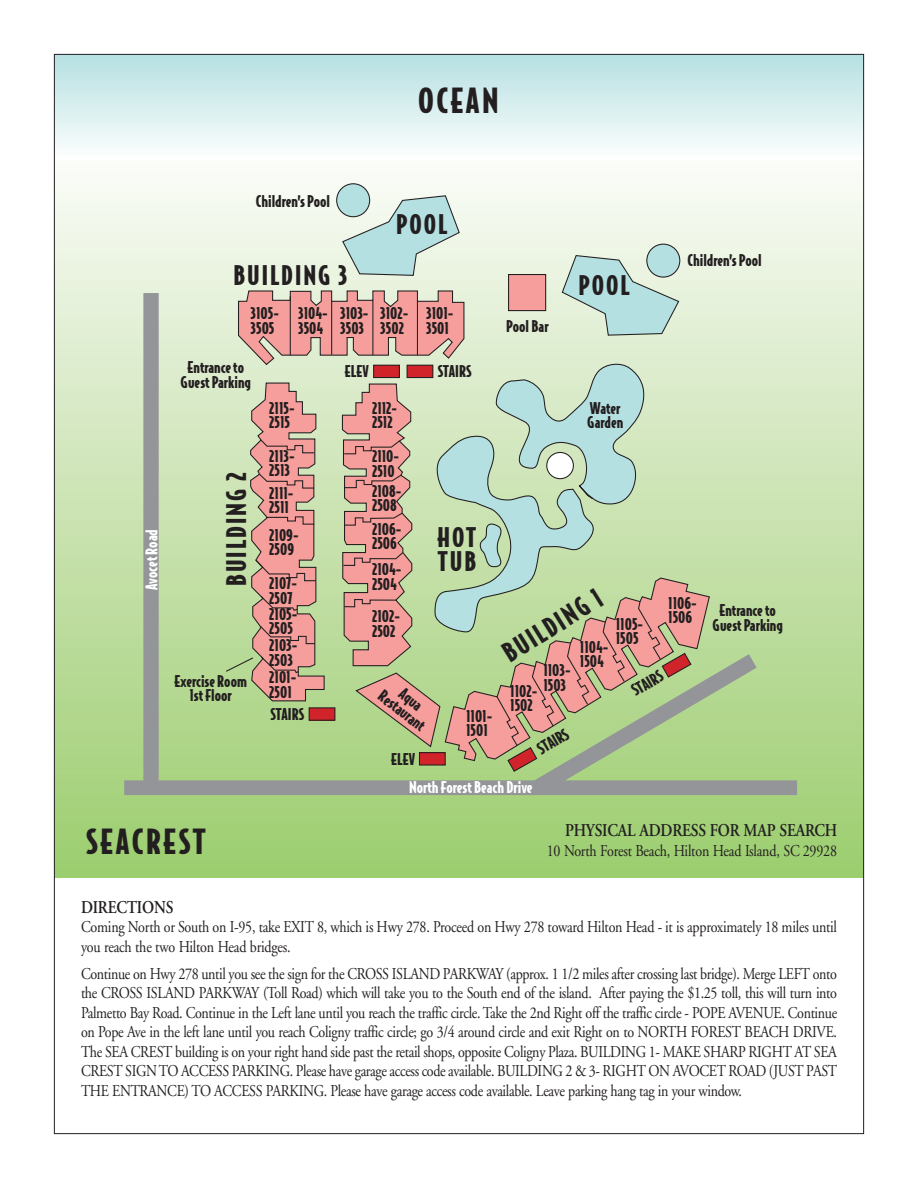
<style>
.page{position:relative;width:918px;height:1188px;background:#fff}
.page>*{position:absolute;margin:0;border:0;box-sizing:border-box;transform-origin:0 0}
.t1{font:900 33px "Bodega Sans";color:#231f20}
.t2{font:900 25.8px/23.7px "Bodega Sans";letter-spacing:.075em;color:#231f20}
.t3{font:600 18px "Adobe Garamond";letter-spacing:-.015em;color:#231f20;scale:.85 1}
.t4{font:16.5px/19.5px "Adobe Garamond";letter-spacing:-.015em;color:#231f20;scale:.85 1}
.t5{font:900 15.45px/14.4px "Bodega Sans";color:#231f20}
.t6{font:900 15.45px "Bodega Sans";letter-spacing:-.005em;color:#fff}
</style>
<div class="page">
<div style="left:54px;top:133px;width:810px;height:745px;background:linear-gradient(to bottom,#fdfdfb,#9ccc6e)"></div>
<div style="left:54px;top:54px;width:810px;height:106px;background:linear-gradient(to bottom,#b5e0e1,#fdfefe)"></div>
<svg style="left:692px;top:577px;width:18px;height:63px"></svg>
<div style="left:337px;top:184px;width:33px;height:33px;background:#b5e0e1;border-radius:50%"></div>
<div style="left:336px;top:183px;width:34px;height:34px;border:1px solid #231f20;border-radius:50%"></div>
<div style="left:143px;top:293px;width:16px;height:490px;background:#939598"></div>
<div style="left:124px;top:780px;width:673px;height:15px;background:#939598"></div>
<svg style="left:516px;top:640px;width:258px;height:170px"></svg>
<svg style="left:225px;top:193px;width:467px;height:579px;background:#d0ccb1"></svg>
<h1 class="t1" style="left:418px;top:82px;width:82px">OCEAN</h1>
<p class="t6" style="left:143px;top:590px;width:63px;rotate:-90deg">Avocet Road</p>
<p class="t5" style="left:256px;top:195px;width:72px">Children Poo</p>
<h2 class="t2" style="left:233px;top:264px;width:116px">BUILDING 3</h2>
<p class="t5" style="left:251px;top:307px;width:25px">3105<br>3505</p>
<p class="t5" style="left:298px;top:307px;width:31px">3104-<br>350</p>
<p class="t5" style="left:340px;top:307px;width:30px">3103-<br>350</p>
<h2 class="t2" style="left:396px;top:213px;width:53px">POOL</h2>
<p class="t5" style="left:380px;top:307px;width:25px">3102<br>3502</p>
<p class="t5" style="left:426px;top:307px;width:29px">3101-<br>3501</p>
<p class="t5" style="left:506px;top:320px;width:44px">Pool Bar</p>
<h2 class="t2" style="left:579px;top:274px;width:53px">POOL</h2>
<p class="t5" style="left:688px;top:253px;width:76px">Children’s Pool</p>
<p class="t5" style="left:181px;top:361px;width:72px;text-align:center">Entrance to<br>Guest Parking</p>
<h2 class="t2" style="left:226px;top:586px;width:115px;rotate:-90deg">BUILDING 2</h2>
<p class="t5" style="left:174px;top:674px;width:74px;text-align:center">Exercise Room<br>1st Floo</p>
<p class="t5" style="left:345px;top:365px;width:25px">ELEV</p>
<p class="t5" style="left:438px;top:365px;width:35px">STAIRS</p>
<p class="t5" style="left:269px;top:401px;width:27px">2115-<br>251</p>
<p class="t5" style="left:372px;top:401px;width:27px">2112-<br>251</p>
<p class="t5" style="left:372px;top:450px;width:29px">2110-<br>251</p>
<p class="t5" style="left:372px;top:484px;width:31px">2108-<br>2508</p>
<p class="t5" style="left:372px;top:522px;width:31px">2106-<br>2506</p>
<p class="t5" style="left:372px;top:563px;width:31px">2104-<br>250</p>
<p class="t5" style="left:372px;top:610px;width:25px">2102<br>2502</p>
<p class="t5" style="left:269px;top:449px;width:27px">2113-<br>251</p>
<p class="t5" style="left:269px;top:486px;width:26px">2111-<br>251</p>
<p class="t5" style="left:269px;top:528px;width:31px">2109-<br>2509</p>
<p class="t5" style="left:269px;top:577px;width:25px">2107<br>2507</p>
<p class="t5" style="left:269px;top:607px;width:25px">2105<br>2505</p>
<p class="t5" style="left:269px;top:639px;width:30px">2103-<br>250</p>
<p class="t5" style="left:269px;top:671px;width:24px">2101<br>2501</p>
<p class="t5" style="left:393px;top:677px;width:56px;text-align:center;rotate:38deg">Aqua<br>Restaurant</p>
<p class="t5" style="left:270px;top:708px;width:35px">STAIRS</p>
<p class="t5" style="left:391px;top:752px;width:25px">ELEV</p>
<p class="t5" style="left:587px;top:401px;width:37px">Water<br>Garden</p>
<h2 class="t2" style="left:437px;top:526px;width:41px">HOT<br>TUB</h2>
<p class="t5" style="left:466px;top:709px;width:28px;text-align:center">01-<br>1501</p>
<h2 class="t2" style="left:499px;top:646px;width:119px;rotate:-32deg">BUILDING 1</h2>
<p class="t5" style="left:580px;top:640px;width:30px;text-align:center">04-<br>1504</p>
<p class="t5" style="left:543px;top:664px;width:29px;text-align:center">03-<br>1503</p>
<p class="t5" style="left:510px;top:684px;width:29px;text-align:center">02-<br>1502</p>
<p class="t5" style="left:535px;top:744px;width:37px;rotate:-30deg">STAIRS</p>
<p class="t5" style="left:616px;top:617px;width:29px;text-align:center">05-<br>1505</p>
<p class="t5" style="left:668px;top:596px;width:30px;text-align:center">06-<br>1506</p>
<p class="t5" style="left:630px;top:686px;width:37px;rotate:-30deg">STAIRS</p>
<p class="t5" style="left:713px;top:604px;width:72px;text-align:center">Entrance to<br>Guest Parking</p>
<p class="t6" style="left:409px;top:779px;width:125px">North Forest Beach Drive</p>
<h1 class="t1" style="left:86px;top:824px;width:121px">SEACREST</h1>
<p class="t3" style="left:565px;top:824px;width:322px">PHYSICAL ADDRESS FOR MAP SEARCH</p>
<p class="t4" style="left:547px;top:842px;width:343px">10 North Forest Beach, Hilton Head Island, SC 29928</p>
<p class="t3" style="left:81px;top:900px;width:110px">DIRECTIONS</p>
<p class="t4" style="left:81px;top:919px;width:891px">Coming North or South on I-95, take EXIT 8, which is Hwy 278. Proceed on Hwy 278 toward Hilton Head - it is approximately 18 miles until you reach the two Hilton Head bridges.</p>
<p class="t4" style="left:81px;top:965px;width:891px;text-align:justify">Continue on Hwy 278 until you see the sign for the CROSS ISLAND PARKWAY (approx. 1 1/2 miles after crossing last bridge). Merge LEFT onto the CROSS ISLAND PARKWAY (Toll Road) which will take you to the South end of the island. After paying the $1.25 toll, this will turn into Palmetto Bay Road. Continue in the Left lane until you reach the traffic circle. Take the 2nd Right off the traffic circle - POPE AVENUE. Continue on Pope Ave in the left lane until you reach Coligny traffic circle; go 3/4 around circle and exit Right on to NORTH FOREST BEACH DRIVE.<br>The SEA CREST building is on your right hand side past the retail shops, opposite Coligny Plaza. BUILDING 1- MAKE SHARP RIGHT AT SEA CREST SIGN TO ACCESS PARKING. Please have garage access code available. BUILDING 2 &amp; 3- RIGHT ON AVOCET ROAD (JUST PAST THE ENTRANCE) TO ACCESS PARKING. Please have garage access code available. Leave parking hang tag in your window.</p>
</div>
